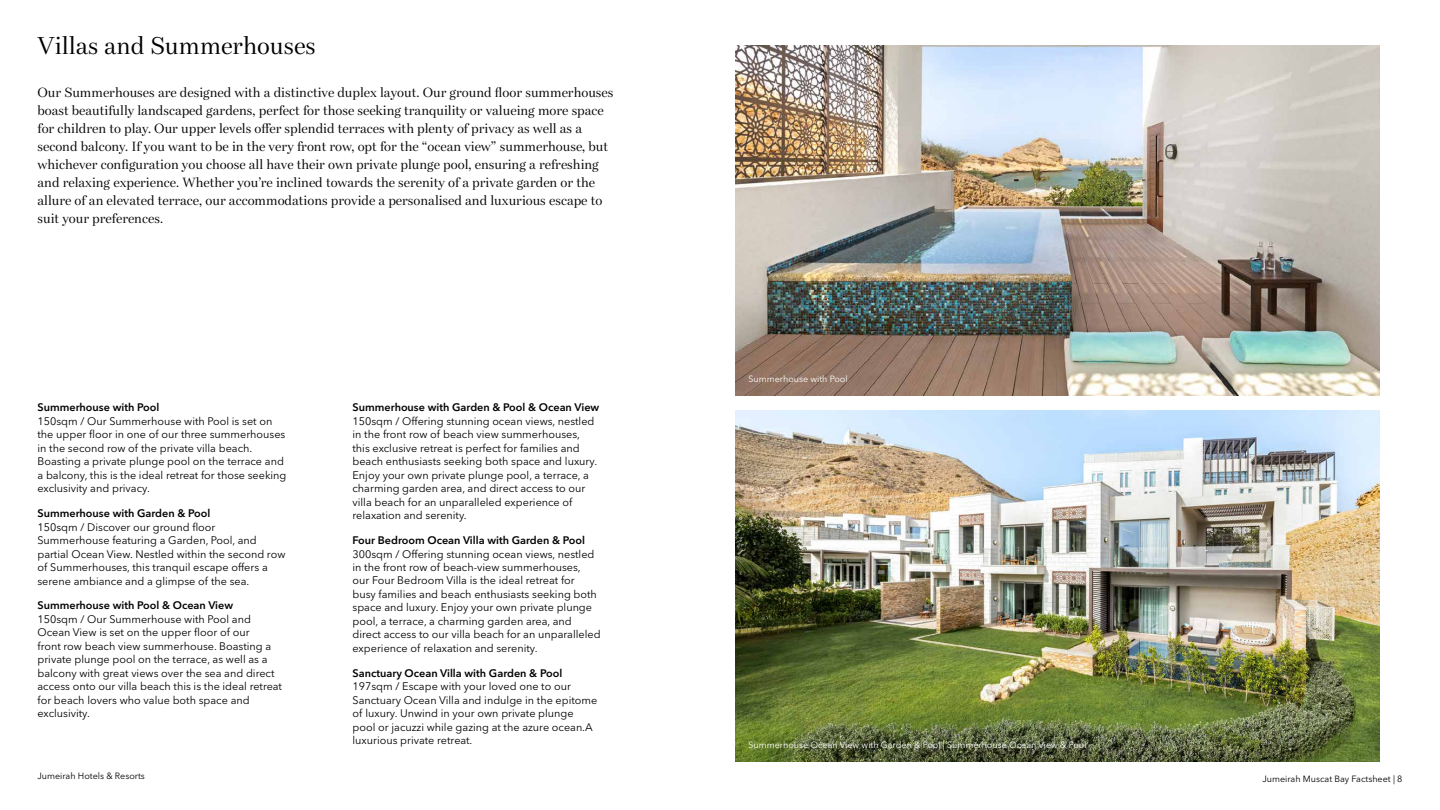
<style>
.page{position:relative;width:1440px;height:810px;background:#fff}
.page>*{position:absolute;margin:0;border:0;box-sizing:border-box;transform-origin:0 0}
.t1{font:24px "Bressay Display";color:#000}
.t2{font:13.12px/18px "Bressay Display";color:#000}
.t3{font:10.88px/13.5px "Avenir Next World";color:#000}
.t4{font:600 10.88px "Avenir Next World";color:#000}
.t5{font:9px "Avenir Next World";color:#fff}
.t6{font:9px "Avenir Next World";color:#000}
</style>
<div class="page">
<img style="left:735px;top:45px;width:645px;height:351px">
<img style="left:735px;top:411px;width:645px;height:350px">
<h1 class="t1" style="left:38px;top:32px;width:280px">Villas and Summerhouses</h1>
<p class="t2" style="left:38px;top:83px;width:578px">Our Summerhouses are designed with a distinctive duplex layout. Our ground floor summerhouses boast beautifully landscaped gardens, perfect for those seeking tranquility or valueing more space for children to play. Our upper levels offer splendid terraces with plenty of privacy as well as a second balcony. If you want to be in the very front row, opt for the “ocean view” summerhouse, but whichever configuration you choose all have their own private plunge pool, ensuring a refreshing and relaxing experience. Whether you’re inclined towards the serenity of a private garden or the allure of an elevated terrace, our accommodations provide a personalised and luxurious escape to suit your preferences.</p>
<p class="t4" style="left:38px;top:401px;width:123px">Summerhouse with Pool</p>
<p class="t3" style="left:38px;top:414px;width:250px">150sqm / Our Summerhouse with Pool is set on the upper floor in one of our three summerhouses in the second row of the private villa beach.<br>Boasting a private plunge pool on the terrace and a balcony, this is the ideal retreat for those seeking exclusivity and privacy.</p>
<p class="t4" style="left:38px;top:507px;width:174px">Summerhouse with Garden &amp; Pool</p>
<p class="t3" style="left:38px;top:520px;width:249px">150sqm / Discover our ground floor Summerhouse featuring a Garden, Pool, and partial Ocean View. Nestled within the second row of Summerhouses, this tranquil escape offers a serene ambiance and a glimpse of the sea.</p>
<p class="t4" style="left:38px;top:599px;width:197px">Summerhouse with Pool &amp; Ocean View</p>
<p class="t3" style="left:38px;top:612px;width:246px">150sqm / Our Summerhouse with Pool and Ocean View is set on the upper floor of our<br>front row beach view summerhouse. Boasting a private plunge pool on the terrace, as well as a balcony with great views over the sea and direct access onto our villa beach this is the ideal retreat for beach lovers who value both space and exclusivity.</p>
<p class="t4" style="left:353px;top:401px;width:248px">Summerhouse with Garden &amp; Pool &amp; Ocean View</p>
<p class="t3" style="left:353px;top:414px;width:246px">150sqm / Offering stunning ocean views, nestled in the front row of beach view summerhouses, this exclusive retreat is perfect for families and beach enthusiasts seeking both space and luxury.<br>Enjoy your own private plunge pool, a terrace, a charming garden area, and direct access to our villa beach for an unparalleled experience of relaxation and serenity.</p>
<p class="t4" style="left:353px;top:534px;width:234px">Four Bedroom Ocean Villa with Garden &amp; Pool</p>
<p class="t3" style="left:353px;top:547px;width:250px">300sqm / Offering stunning ocean views, nestled in the front row of beach-view summerhouses,<br>our Four Bedroom Villa is the ideal retreat for busy families and beach enthusiasts seeking both space and luxury. Enjoy your own private plunge pool, a terrace, a charming garden area, and direct access to our villa beach for an unparalleled experience of relaxation and serenity.</p>
<p class="t4" style="left:353px;top:667px;width:211px">Sanctuary Ocean Villa with Garden &amp; Pool</p>
<p class="t3" style="left:353px;top:680px;width:246px">197sqm / Escape with your loved one to our Sanctuary Ocean Villa and indulge in the epitome of luxury. Unwind in your own private plunge pool or jacuzzi while gazing at the azure ocean.A luxurious private retreat.</p>
<p class="t5" style="left:748px;top:372px;width:101px">Summerhouse with Pool</p>
<p class="t5" style="left:748px;top:737px;width:340px">Summerhouse Ocean View with Garden &amp; Pool | Summerhouse Ocean View &amp; Pool</p>
<p class="t6" style="left:38px;top:769px;width:109px">Jumeirah Hotels &amp; Resorts</p>
<p class="t6" style="left:1263px;top:772px;width:141px">Jumeirah Muscat Bay Factsheet | 8</p>
</div>
